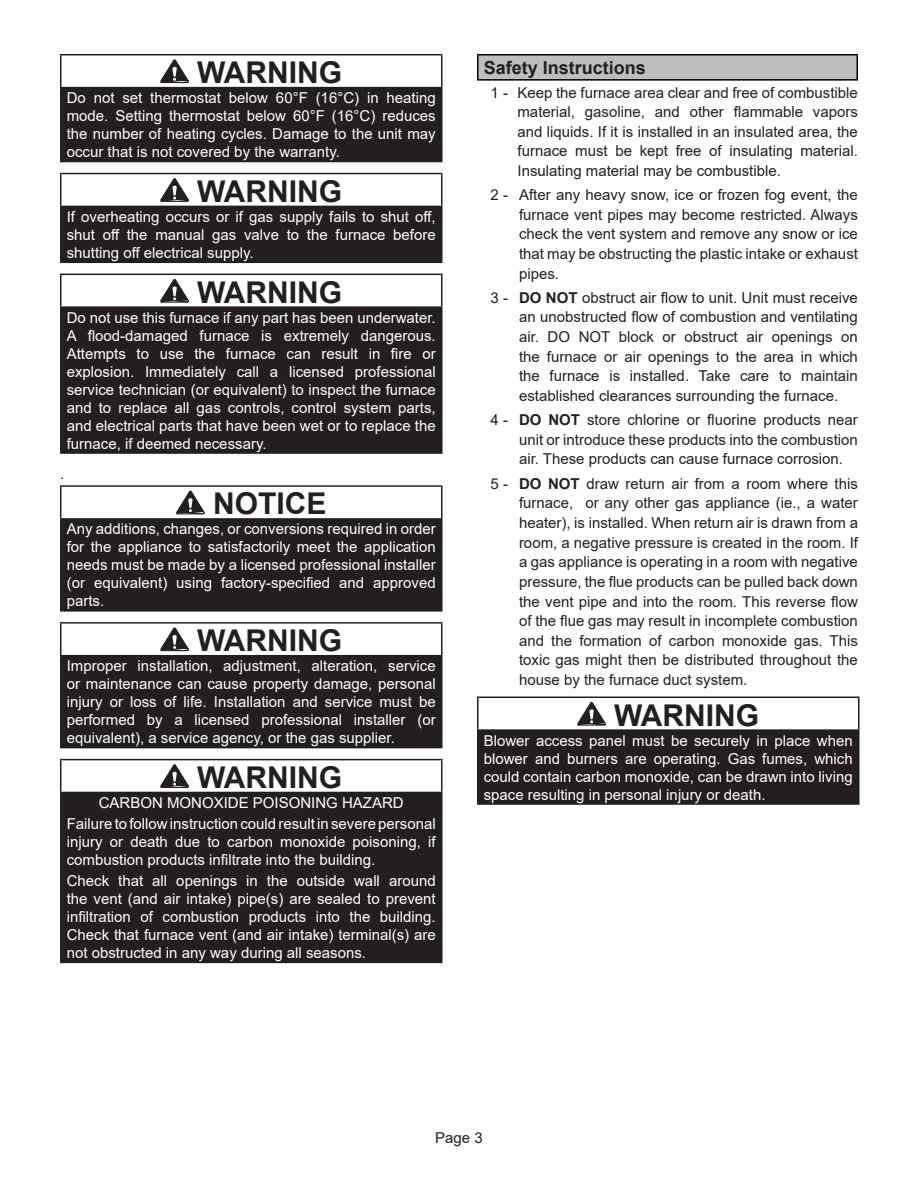
<style>
.page{position:relative;width:918px;height:1188px;background:#fff}
.page>*{position:absolute;margin:0;border:0;box-sizing:border-box;transform-origin:0 0}
.t1{font:700 30px "Arial";color:#231f20}
.t2{font:700 18px "Arial";color:#231f20}
.t3{font:15px/18px "Arial";color:#fff;text-align:justify}
.t4{font:15px/19.6px "Arial";color:#231f20;text-align:justify}
.s1{font-weight:700}
</style>
<div class="page">
<div style="left:61px;top:88px;width:381px;height:74px;background:#231f20"></div>
<hr style="left:60px;top:54px;width:382px;height:2px;background:#231f20">
<hr style="left:60px;top:55px;width:2px;height:32px;background:#231f20">
<hr style="left:441px;top:55px;width:1px;height:32px;background:#231f20">
<hr style="left:60px;top:87px;width:382px;height:1px;background:#231f20">
<hr style="left:60px;top:88px;width:2px;height:73px;background:#231f20">
<hr style="left:60px;top:161px;width:382px;height:1px;background:#231f20">
<svg style="left:160px;top:59px;width:29px;height:25px"></svg>
<div style="left:61px;top:206px;width:381px;height:56px;background:#231f20"></div>
<hr style="left:60px;top:173px;width:382px;height:1px;background:#231f20">
<hr style="left:60px;top:174px;width:2px;height:32px;background:#231f20">
<hr style="left:441px;top:174px;width:1px;height:32px;background:#231f20">
<hr style="left:60px;top:206px;width:382px;height:1px;background:#231f20">
<hr style="left:60px;top:207px;width:2px;height:55px;background:#231f20">
<hr style="left:60px;top:262px;width:382px;height:1px;background:#231f20">
<svg style="left:160px;top:178px;width:29px;height:24px"></svg>
<div style="left:61px;top:307px;width:381px;height:146px;background:#231f20"></div>
<hr style="left:60px;top:274px;width:382px;height:1px;background:#231f20">
<hr style="left:60px;top:275px;width:2px;height:31px;background:#231f20">
<hr style="left:441px;top:275px;width:1px;height:31px;background:#231f20">
<hr style="left:60px;top:306px;width:382px;height:2px;background:#231f20">
<hr style="left:60px;top:308px;width:2px;height:144px;background:#231f20">
<hr style="left:60px;top:452px;width:382px;height:2px;background:#231f20">
<svg style="left:160px;top:278px;width:29px;height:25px"></svg>
<div style="left:61px;top:519px;width:381px;height:92px;background:#231f20"></div>
<hr style="left:60px;top:485px;width:382px;height:2px;background:#231f20">
<hr style="left:60px;top:487px;width:2px;height:31px;background:#231f20">
<hr style="left:441px;top:487px;width:1px;height:31px;background:#231f20">
<hr style="left:60px;top:518px;width:382px;height:2px;background:#231f20">
<hr style="left:60px;top:520px;width:2px;height:90px;background:#231f20">
<hr style="left:60px;top:610px;width:382px;height:2px;background:#231f20">
<svg style="left:176px;top:490px;width:29px;height:25px"></svg>
<div style="left:61px;top:656px;width:381px;height:92px;background:#231f20"></div>
<hr style="left:60px;top:622px;width:382px;height:2px;background:#231f20">
<hr style="left:60px;top:624px;width:2px;height:31px;background:#231f20">
<hr style="left:441px;top:624px;width:1px;height:31px;background:#231f20">
<hr style="left:60px;top:655px;width:382px;height:1px;background:#231f20">
<hr style="left:60px;top:656px;width:2px;height:91px;background:#231f20">
<hr style="left:60px;top:747px;width:382px;height:1px;background:#231f20">
<svg style="left:160px;top:627px;width:29px;height:25px"></svg>
<div style="left:61px;top:792px;width:381px;height:170px;background:#231f20"></div>
<hr style="left:60px;top:759px;width:382px;height:1px;background:#231f20">
<hr style="left:60px;top:760px;width:2px;height:32px;background:#231f20">
<hr style="left:441px;top:760px;width:1px;height:32px;background:#231f20">
<hr style="left:60px;top:792px;width:382px;height:1px;background:#231f20">
<hr style="left:60px;top:793px;width:2px;height:169px;background:#231f20">
<hr style="left:60px;top:962px;width:382px;height:1px;background:#231f20">
<svg style="left:160px;top:764px;width:29px;height:24px"></svg>
<div style="left:478px;top:55px;width:379px;height:25px;background:#bfbebe"></div>
<hr style="left:477px;top:54px;width:381px;height:2px;background:#000">
<svg style="left:477px;top:56px;width:1px;height:23px"></svg>
<hr style="left:856px;top:56px;width:2px;height:23px;background:#000">
<hr style="left:477px;top:79px;width:381px;height:2px;background:#000">
<div style="left:478px;top:730px;width:381px;height:74px;background:#231f20"></div>
<hr style="left:477px;top:697px;width:383px;height:1px;background:#231f20">
<hr style="left:477px;top:698px;width:1px;height:31px;background:#231f20">
<hr style="left:858px;top:698px;width:2px;height:31px;background:#231f20">
<hr style="left:477px;top:729px;width:383px;height:2px;background:#231f20">
<hr style="left:477px;top:731px;width:1px;height:72px;background:#231f20">
<hr style="left:858px;top:731px;width:2px;height:72px;background:#231f20">
<hr style="left:477px;top:803px;width:383px;height:2px;background:#231f20">
<svg style="left:577px;top:701px;width:29px;height:25px"></svg>
<h1 class="t1" style="left:197px;top:51px;width:146px">WARNING</h1>
<p class="t3" style="left:67px;top:89px;width:370px">Do not set thermostat below 60°F (16°C) in heating mode. Setting thermostat below 60°F (16°C) reduces the number of heating cycles. Damage to the unit may occur that is not covered by the warranty.</p>
<h1 class="t1" style="left:197px;top:170px;width:146px">WARNING</h1>
<p class="t3" style="left:67px;top:207px;width:370px">If overheating occurs or if gas supply fails to shut off, shut off the manual gas valve to the furnace before shutting off electrical supply.</p>
<h1 class="t1" style="left:197px;top:271px;width:146px">WARNING</h1>
<p class="t3" style="left:67px;top:308px;width:370px">Do not use this furnace if any part has been underwater.<br>A flood-damaged furnace is extremely dangerous.<br>Attempts to use the furnace can result in fire or explosion. Immediately call a licensed professional service technician (or equivalent) to inspect the furnace and to replace all gas controls, control system parts, and electrical parts that have been wet or to replace the furnace, if deemed necessary.</p>
<p class="t4" style="left:60px;top:464px;width:6px">.</p>
<h1 class="t1" style="left:213px;top:483px;width:115px">NOTICE</h1>
<p class="t3" style="left:67px;top:520px;width:370px">Any additions, changes, or conversions required in order for the appliance to satisfactorily meet the application needs must be made by a licensed professional installer (or equivalent) using factory-specified and approved parts.</p>
<h1 class="t1" style="left:197px;top:620px;width:146px">WARNING</h1>
<p class="t3" style="left:67px;top:657px;width:370px">Improper installation, adjustment, alteration, service or maintenance can cause property damage, personal injury or loss of life. Installation and service must be performed by a licensed professional installer (or equivalent), a service agency, or the gas supplier.</p>
<h1 class="t1" style="left:197px;top:756px;width:146px">WARNING</h1>
<p class="t3" style="left:67px;top:792px;width:370px;line-height:21px;text-align:center">CARBON MONOXIDE POISONING HAZARD<br>Failure to follow instruction could result in severe personal</p>
<p class="t3" style="left:67px;top:833px;width:370px">injury or death due to carbon monoxide poisoning, if combustion products infiltrate into the building.</p>
<p class="t3" style="left:67px;top:872px;width:370px">Check that all openings in the outside wall around the vent (and air intake) pipe(s) are sealed to prevent infiltration of combustion products into the building.<br>Check that furnace vent (and air intake) terminal(s) are not obstructed in any way during all seasons.</p>
<p class="t2" style="left:484px;top:55px;width:164px">Safety Instructions</p>
<p class="t4" style="left:518px;top:83px;width:342px;text-indent:-27px">1 - Keep the furnace area clear and free of combustible material, gasoline, and other flammable vapors and liquids. If it is installed in an insulated area, the furnace must be kept free of insulating material.<br>Insulating material may be combustible.</p>
<p class="t4" style="left:519px;top:185px;width:341px;text-indent:-28px">2 - After any heavy snow, ice or frozen fog event, the furnace vent pipes may become restricted. Always check the vent system and remove any snow or ice that may be obstructing the plastic intake or exhaust pipes.</p>
<p class="t4" style="left:519px;top:288px;width:340px;text-indent:-28px">3 - <span class="s1">DO NOT</span> obstruct air flow to unit. Unit must receive an unobstructed flow of combustion and ventilating air. DO NOT block or obstruct air openings on the furnace or air openings to the area in which the furnace is installed. Take care to maintain established clearances surrounding the furnace.</p>
<p class="t4" style="left:519px;top:410px;width:340px;text-indent:-28px">4 - <span class="s1">DO NOT</span> store chlorine or fluorine products near unit or introduce these products into the combustion air. These products can cause furnace corrosion.</p>
<p class="t4" style="left:519px;top:473px;width:341px;text-indent:-28px">5 - <span class="s1">DO NOT</span> draw return air from a room where this furnace, or any other gas appliance (ie., a water heater), is installed. When return air is drawn from a room, a negative pressure is created in the room. If a gas appliance is operating in a room with negative pressure, the flue products can be pulled back down the vent pipe and into the room. This reverse flow of the flue gas may result in incomplete combustion and the formation of carbon monoxide gas. This toxic gas might then be distributed throughout the house by the furnace duct system.</p>
<h1 class="t1" style="left:614px;top:694px;width:146px">WARNING</h1>
<p class="t3" style="left:484px;top:731px;width:370px">Blower access panel must be securely in place when blower and burners are operating. Gas fumes, which could contain carbon monoxide, can be drawn into living space resulting in personal injury or death.</p>
<p class="t4" style="left:435px;top:1128px;width:49px">Page 3</p>
</div>
